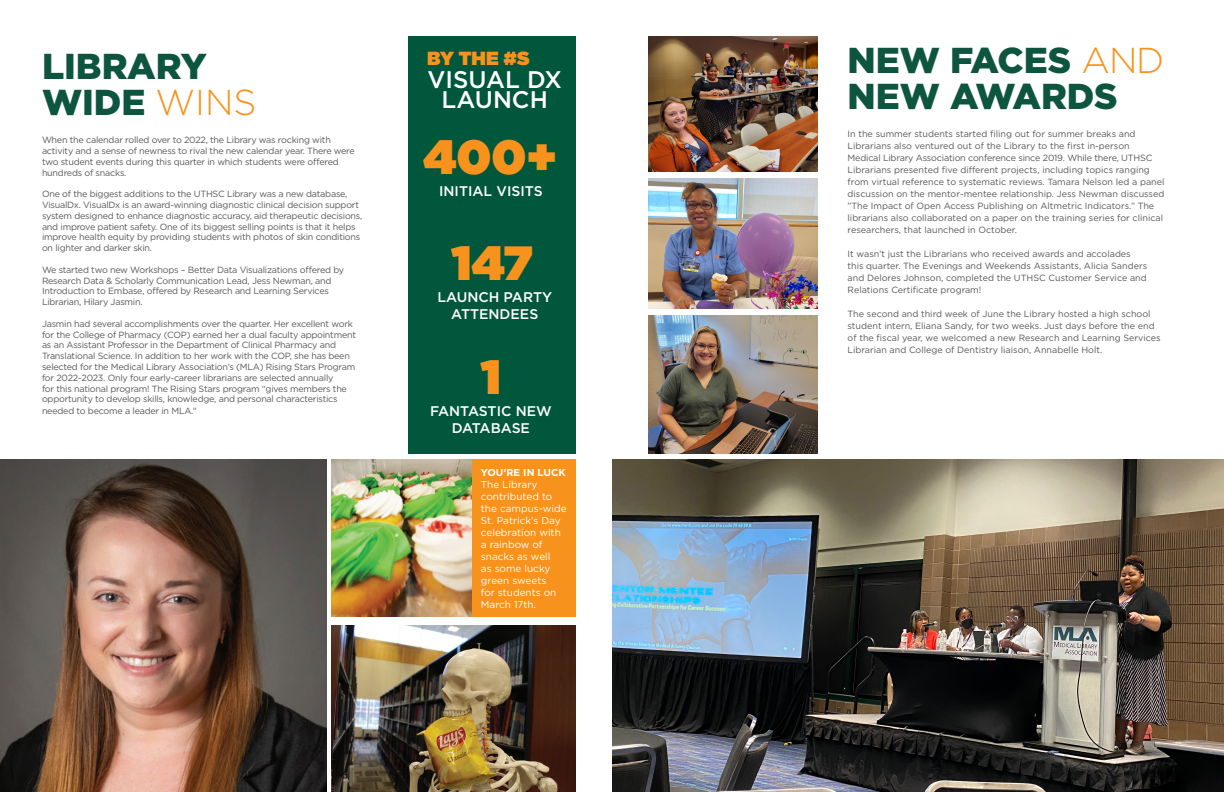
<style>
.page{position:relative;width:1224px;height:792px;background:#fff}
.page>*{position:absolute;margin:0;border:0;box-sizing:border-box;transform-origin:0 0}
.t1{font:900 48px "Gotham";color:#f7931d}
.t2{font:900 36px/36px "Gotham";color:#0d553f}
.t3{font:500 24px/20px "Gotham";color:#fff;text-align:center}
.t4{font:900 19px "Gotham";color:#f7931d}
.t5{font:500 14px/16.8px "Gotham";color:#fff;text-align:center}
.t6{font:10px/12px "Gotham";color:#fff}
.t7{font:700 10px "Gotham";color:#fff}
.t8{font:9px/10.8px "Gotham";letter-spacing:-.025em;color:#57585a}
.t9{font:9px/12px "Gotham";color:#57585a}
.s1{font-weight:300;color:#f7931d}
</style>
<div class="page">
<div style="left:460px;top:459px;width:116px;height:158px;background:#f7931d"></div>
<div style="left:409px;top:36px;width:167px;height:418px;background:#01573c"></div>
<img style="left:0;top:459px;width:326px;height:333px">
<img style="left:331px;top:459px;width:140px;height:158px">
<img style="left:331px;top:625px;width:245px;height:167px">
<img style="left:612px;top:459px;width:612px;height:333px">
<img style="left:648px;top:36px;width:169px;height:136px">
<img style="left:648px;top:178px;width:169px;height:131px">
<img style="left:648px;top:315px;width:169px;height:139px">
<p class="t2" style="left:42px;top:48px;width:216px">LIBRARY<br>WIDE <span class="s1">WINS</span></p>
<p class="t8" style="left:42px;top:134px;width:314px">When the calendar rolled over to 2022, the Library was rocking with activity and a sense of newness to rival the new calendar year. There were two student events during this quarter in which students were offered hundreds of snacks.</p>
<p class="t8" style="left:42px;top:188px;width:322px">One of the biggest additions to the UTHSC Library was a new database, VisualDx. VisualDx is an award-winning diagnostic clinical decision support system designed to enhance diagnostic accuracy, aid therapeutic decisions, and improve patient safety. One of its biggest selling points is that it helps improve health equity by providing students with photos of skin conditions on lighter and darker skin.</p>
<p class="t8" style="left:42px;top:264px;width:304px">We started two new Workshops – Better Data Visualizations offered by Research Data &amp; Scholarly Communication Lead, Jess Newman, and Introduction to Embase, offered by Research and Learning Services Librarian, Hilary Jasmin.</p>
<p class="t8" style="left:42px;top:318px;width:316px">Jasmin had several accomplishments over the quarter. Her excellent work for the College of Pharmacy (COP) earned her a dual faculty appointment as an Assistant Professor in the Department of Clinical Pharmacy and Translational Science. In addition to her work with the COP, she has been selected for the Medical Library Association’s (MLA) Rising Stars Program for 2022-2023. Only four early-career librarians are selected annually<br>for this national program! The Rising Stars program “gives members the opportunity to develop skills, knowledge, and personal characteristics</p>
<p class="t8" style="left:42px;top:406px;width:156px">needed to become a leader in MLA.”</p>
<p class="t4" style="left:427px;top:45px;width:104px">BY THE #S</p>
<p class="t3" style="left:428px;top:70px;width:136px">VISUAL DX<br>LAUNCH</p>
<p class="t1" style="left:423px;top:122px;width:135px">400+</p>
<p class="t5" style="left:439px;top:182px;width:105px">INITIAL VISITS</p>
<p class="t1" style="left:452px;top:229px;width:83px">147</p>
<p class="t5" style="left:437px;top:288px;width:116px">LAUNCH PARTY<br>ATTENDEES</p>
<p class="t1" style="left:481px;top:342px;width:22px">1</p>
<p class="t5" style="left:430px;top:402px;width:123px">FANTASTIC NEW<br>DATABASE</p>
<p class="t7" style="left:481px;top:466px;width:86px">YOU’RE IN LUCK</p>
<p class="t6" style="left:481px;top:478px;width:87px">The Library contributed to the campus-wide<br>St. Patrick’s Day celebration with a rainbow of snacks as well<br>as some lucky green sweets<br>for students on<br>March 17th.</p>
<p class="t2" style="left:848px;top:42px;width:318px">NEW FACES <span class="s1">AND<br></span>NEW AWARDS</p>
<p class="t9" style="left:848px;top:128px;width:318px">In the summer students started filing out for summer breaks and Librarians also ventured out of the Library to the first in-person Medical Library Association conference since 2019. While there, UTHSC Librarians presented five different projects, including topics ranging from virtual reference to systematic reviews. Tamara Nelson led a panel discussion on the mentor-mentee relationship. Jess Newman discussed ”The Impact of Open Access Publishing on Altmetric Indicators.” The librarians also collaborated on a paper on the training series for clinical researchers, that launched in October.</p>
<p class="t9" style="left:848px;top:248px;width:301px">It wasn’t just the Librarians who received awards and accolades this quarter. The Evenings and Weekends Assistants, Alicia Sanders and Delores Johnson, completed the UTHSC Customer Service and Relations Certificate program!</p>
<p class="t9" style="left:848px;top:308px;width:315px">The second and third week of June the Library hosted a high school student intern, Eliana Sandy, for two weeks. Just days before the end of the fiscal year, we welcomed a new Research and Learning Services Librarian and College of Dentistry liaison, Annabelle Holt.</p>
</div>
